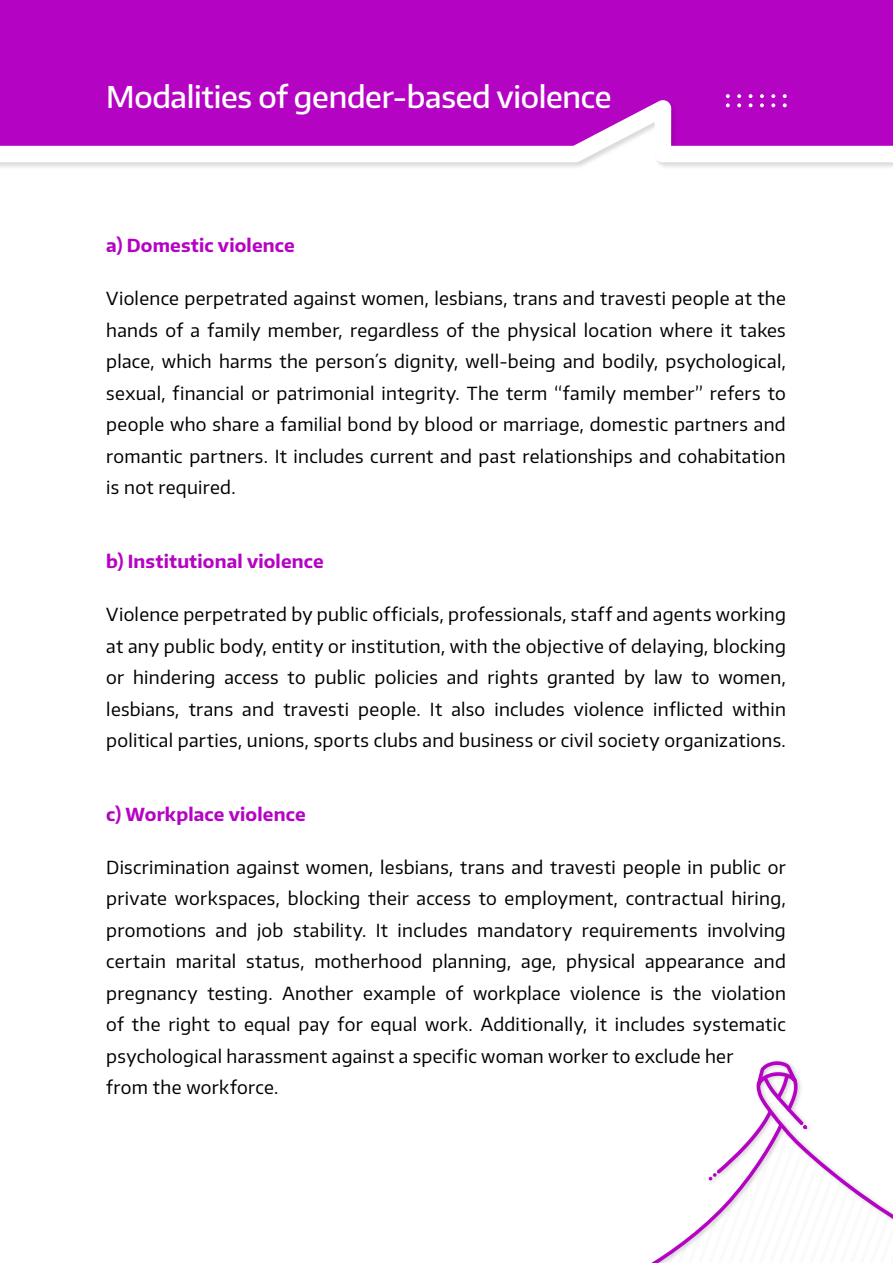
<style>
.page{position:relative;width:893px;height:1263px;background:#fff}
.page>*{position:absolute;margin:0;border:0;box-sizing:border-box;transform-origin:0 0}
.t1{font:500 30px "Encode Sans";letter-spacing:-.01em;color:#fff}
.t2{font:18px/31.5px "Encode Sans";letter-spacing:.015em;color:#000;text-align:justify}
.t3{font:700 18px "Encode Sans";letter-spacing:.01em;color:#b503c4}
</style>
<div class="page">
<div style="left:0;top:0;width:893px;height:99px;background:#b503c4"></div>
<svg style="left:651px;top:1220px;width:57px;height:43px"></svg>
<svg style="left:708px;top:1060px;width:185px;height:170px"></svg>
<div style="left:0;top:99px;width:893px;height:71px;background:#000;opacity:.15"></div>
<svg style="left:0;top:100px;width:893px;height:62px;fill:#b503c4"></svg>
<svg style="left:783px;top:94px;width:4px;height:13px"></svg>
<svg style="left:771px;top:94px;width:4px;height:13px"></svg>
<svg style="left:760px;top:94px;width:4px;height:13px"></svg>
<svg style="left:749px;top:94px;width:3px;height:13px"></svg>
<svg style="left:737px;top:94px;width:4px;height:13px"></svg>
<svg style="left:726px;top:94px;width:4px;height:13px"></svg>
<h1 class="t1" style="left:106px;top:77px;width:507px">Modalities of gender-based violence</h1>
<p class="t3" style="left:106px;top:234px;width:190px">a) Domestic violence</p>
<p class="t2" style="left:106px;top:282px;width:681px">Violence perpetrated against women, lesbians, trans and travesti people at the hands of a family member, regardless of the physical location where it takes place, which harms the person´s dignity, well-being and bodily, psychological, sexual, financial or patrimonial integrity. The term “family member” refers to people who share a familial bond by blood or marriage, domestic partners and romantic partners. It includes current and past relationships and cohabitation is not required.</p>
<p class="t3" style="left:106px;top:550px;width:219px">b) Institutional violence</p>
<p class="t2" style="left:106px;top:598px;width:681px">Violence perpetrated by public officials, professionals, staff and agents working at any public body, entity or institution, with the objective of delaying, blocking or hindering access to public policies and rights granted by law to women, lesbians, trans and travesti people. It also includes violence inflicted within political parties, unions, sports clubs and business or civil society organizations.</p>
<p class="t3" style="left:106px;top:802px;width:201px">c) Workplace violence</p>
<p class="t2" style="left:106px;top:851px;width:681px;text-align:left">Discrimination against women, lesbians, trans and travesti people in public or private workspaces, blocking their access to employment, contractual hiring, promotions and job stability. It includes mandatory requirements involving certain marital status, motherhood planning, age, physical appearance and pregnancy testing. Another example of workplace violence is the violation of the right to equal pay for equal work. Additionally, it includes systematic psychological harassment against a specific woman worker to exclude her<br>from the workforce.</p>
</div>
